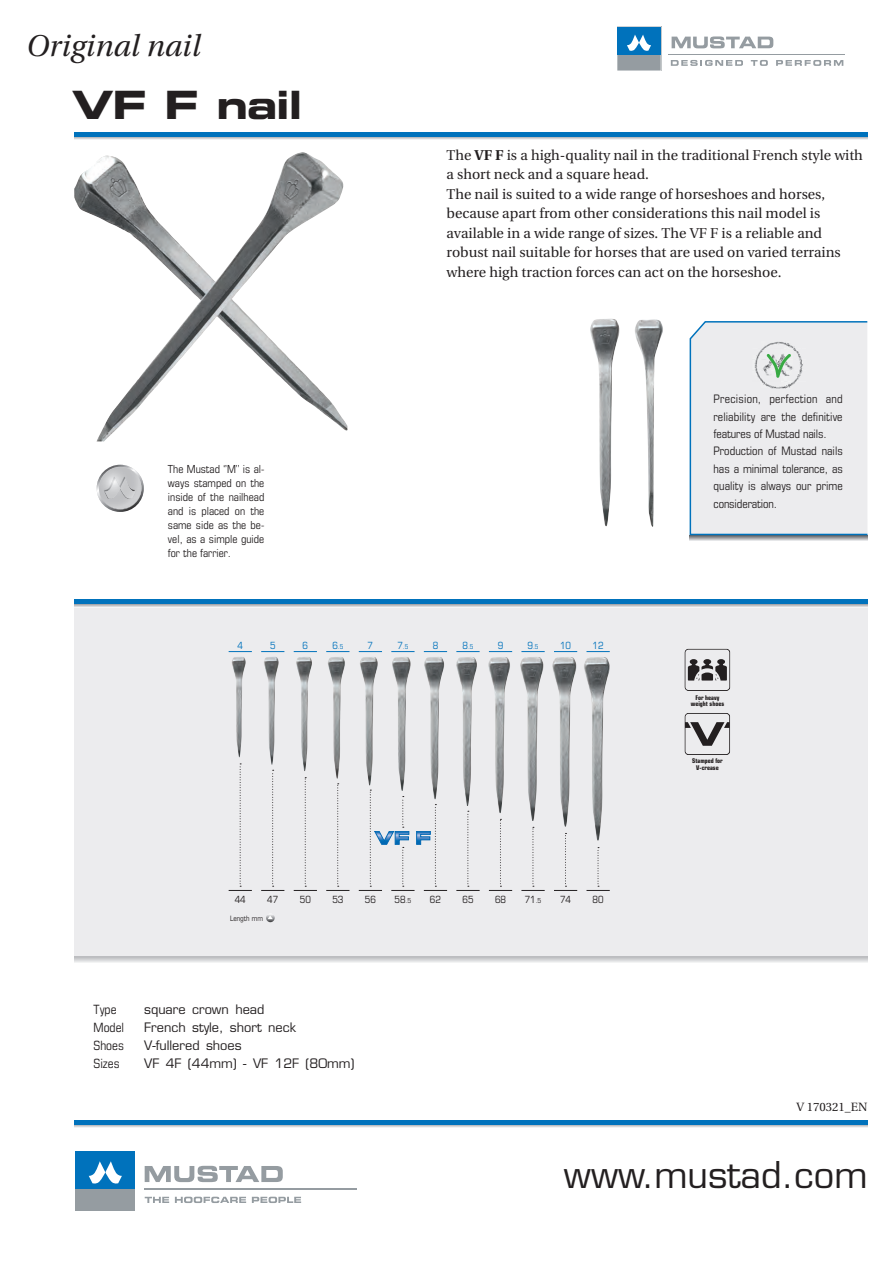
<style>
.page{position:relative;width:893px;height:1263px;background:#fff}
.page>*{position:absolute;margin:0;border:0;box-sizing:border-box;transform-origin:0 0}
.t1{font:39px "Eurostile Bold Extended Two";letter-spacing:-.025em;color:#231f20}
.t2{font:36px "Eurostile";color:#231f20}
.t3{font:italic 30px "Utopia";color:#231f20}
.t4{font:14.25px/19.5px "Utopia";color:#231f20}
.t5{font:12.75px "Eurostile";color:#231f20}
.t6{font:condensed 12.75px "Eurostile";color:#231f20}
.t7{font:12px "Utopia";color:#231f20}
.t8{font:condensed 11.7px/17.4px "Eurostile";color:#231f20}
.t9{font:condensed 11.1px/14px "Eurostile";color:#231f20;text-align:justify}
.t10{font:condensed 9.9px "Eurostile";color:#231f20}
.t11{font:condensed 9.9px "Eurostile";color:#0072bc}
.t12{font:condensed 7.35px "Eurostile";color:#231f20}
.t13{font:700 condensed 6.45px/6.4px "Eurostile";color:#231f20;text-align:center}
.t14{font:condensed 6.45px "Eurostile";color:#0072bc}
.s1{font-weight:700}
.s2{font-size:9.9px}
.s3{font-size:6.75px}
</style>
<div class="page">
<div style="left:74px;top:603px;width:793px;height:354px;background:#ececee"></div>
<svg style="left:690px;top:536px;width:177px;height:5px"></svg>
<svg style="left:671px;top:60px;width:72px;height:6px"></svg>
<svg style="left:751px;top:60px;width:17px;height:6px"></svg>
<svg style="left:776px;top:60px;width:67px;height:6px"></svg>
<hr style="left:668px;top:54px;width:176px;height:1px;background:#959ca1">
<svg style="left:672px;top:36px;width:101px;height:12px"></svg>
<svg style="left:617px;top:26px;width:44px;height:45px;background:#5291ba"></svg>
<svg style="left:74px;top:136px;width:793px;height:3px;background:#85acc6"></svg>
<hr style="left:74px;top:132px;width:793px;height:4px;background:#0072bc">
<img style="left:74px;top:153px;width:249px;height:288px">
<svg style="left:74px;top:604px;width:793px;height:3px;background:#bfc0c3"></svg>
<hr style="left:74px;top:600px;width:793px;height:4px;background:#0072bc">
<div style="left:74px;top:957px;width:793px;height:5px;background:#d2d3d5"></div>
<svg style="left:74px;top:1124px;width:793px;height:3px;background:#86adc7"></svg>
<hr style="left:74px;top:1120px;width:793px;height:4px;background:#0072bc">
<div style="left:74px;top:1150px;width:62px;height:62px;background:linear-gradient(to right,#959ca1,#959ca1)"></div>
<div style="left:76px;top:1151px;width:59px;height:59px;background:#959ca1"></div>
<div style="left:76px;top:1151px;width:59px;height:38px;background:#0072bc"></div>
<svg style="left:89px;top:1161px;width:33px;height:23px"></svg>
<hr style="left:145px;top:1188px;width:212px;height:2px;background:#959ca1">
<svg style="left:145px;top:1166px;width:138px;height:16px"></svg>
<svg style="left:145px;top:1197px;width:24px;height:6px"></svg>
<svg style="left:175px;top:1197px;width:71px;height:6px"></svg>
<svg style="left:252px;top:1197px;width:49px;height:6px"></svg>
<div style="left:689px;top:321px;width:179px;height:215px;background:#ececee"></div>
<svg style="left:97px;top:465px;width:47px;height:47px"></svg>
<img style="left:105px;top:478px;width:30px;height:10px">
<img style="left:99px;top:488px;width:42px;height:22px">
<svg style="left:684px;top:649px;width:46px;height:42px"></svg>
<svg style="left:684px;top:713px;width:46px;height:42px"></svg>
<img style="left:590px;top:319px;width:30px;height:207px">
<img style="left:635px;top:319px;width:28px;height:208px">
<img style="left:231px;top:657px;width:15px;height:100px">
<img style="left:264px;top:657px;width:15px;height:108px">
<img style="left:296px;top:657px;width:16px;height:114px">
<img style="left:328px;top:657px;width:17px;height:122px">
<img style="left:360px;top:657px;width:18px;height:128px">
<img style="left:392px;top:657px;width:19px;height:133px">
<img style="left:424px;top:657px;width:20px;height:133px">
<img style="left:456px;top:657px;width:21px;height:149px">
<img style="left:488px;top:657px;width:22px;height:156px">
<img style="left:520px;top:657px;width:24px;height:164px">
<img style="left:552px;top:657px;width:24px;height:170px">
<img style="left:584px;top:657px;width:26px;height:183px">
<svg style="left:229px;top:651px;width:23px;height:1px"></svg>
<svg style="left:261px;top:651px;width:23px;height:1px"></svg>
<svg style="left:294px;top:651px;width:23px;height:1px"></svg>
<svg style="left:326px;top:651px;width:23px;height:1px"></svg>
<svg style="left:359px;top:651px;width:23px;height:1px"></svg>
<svg style="left:391px;top:651px;width:24px;height:1px"></svg>
<svg style="left:424px;top:651px;width:23px;height:1px"></svg>
<svg style="left:456px;top:651px;width:24px;height:1px"></svg>
<svg style="left:489px;top:651px;width:23px;height:1px"></svg>
<svg style="left:521px;top:651px;width:24px;height:1px"></svg>
<svg style="left:554px;top:651px;width:23px;height:1px"></svg>
<svg style="left:586px;top:651px;width:24px;height:1px"></svg>
<svg style="left:229px;top:763px;width:23px;height:128px"></svg>
<svg style="left:261px;top:770px;width:23px;height:121px"></svg>
<svg style="left:294px;top:777px;width:23px;height:114px"></svg>
<svg style="left:326px;top:783px;width:23px;height:108px"></svg>
<svg style="left:456px;top:811px;width:24px;height:80px"></svg>
<svg style="left:489px;top:819px;width:23px;height:72px"></svg>
<svg style="left:521px;top:827px;width:24px;height:64px"></svg>
<svg style="left:554px;top:833px;width:23px;height:58px"></svg>
<svg style="left:586px;top:847px;width:24px;height:44px"></svg>
<svg style="left:359px;top:790px;width:88px;height:101px"></svg>
<svg style="left:266px;top:915px;width:9px;height:7px"></svg>
<h3 class="t3" style="left:26px;top:30px;width:175px">Original nail</h3>
<h1 class="t1" style="left:72px;top:77px;width:232px">VF F nail</h1>
<p class="t9" style="left:168px;top:462px;width:98px">The Mustad ‘’M’’ is al&shy;ways stamped on the inside of the nailhead and is placed on the same side as the be&shy;vel, as a simple guide for the farrier.</p>
<p class="t4" style="left:446px;top:145px;width:418px">The <span class="s1">VF F</span> is a high-quality nail in the traditional French style with a short neck and a square head.<br>The nail is suited to a wide range of horseshoes and horses, because apart from other considerations this nail model is available in a wide range of sizes. The VF F is a reliable and robust nail suitable for horses that are used on varied terrains where high traction forces can act on the horseshoe.</p>
<p class="t8" style="left:714px;top:390px;width:131px">Precision, perfection and reliability are the definitive features of Mustad nails.<br>Production of Mustad nails has a minimal tolerance, as quality is always our prime consideration.</p>
<p class="t11" style="left:237px;top:639px;width:7px">4</p>
<p class="t11" style="left:270px;top:639px;width:7px">5</p>
<p class="t11" style="left:303px;top:639px;width:7px">6</p>
<p class="t14" style="left:332px;top:643px;width:12px"><span class="s2">6</span>.5</p>
<p class="t11" style="left:368px;top:639px;width:7px">7</p>
<p class="t14" style="left:397px;top:643px;width:12px"><span class="s2">7</span>.5</p>
<p class="t11" style="left:433px;top:639px;width:7px">8</p>
<p class="t14" style="left:462px;top:643px;width:12px"><span class="s2">8</span>.5</p>
<p class="t11" style="left:498px;top:639px;width:7px">9</p>
<p class="t14" style="left:528px;top:643px;width:12px"><span class="s2">9</span>.5</p>
<p class="t11" style="left:560px;top:639px;width:13px">10</p>
<p class="t11" style="left:593px;top:639px;width:13px">12</p>
<p class="t10" style="left:235px;top:893px;width:13px">44</p>
<p class="t10" style="left:267px;top:893px;width:13px">47</p>
<p class="t10" style="left:300px;top:893px;width:13px">50</p>
<p class="t10" style="left:332px;top:893px;width:13px">53</p>
<p class="t10" style="left:365px;top:893px;width:13px">56</p>
<p class="t10" style="left:395px;top:893px;width:18px">58<span class="s3">.5</span></p>
<p class="t10" style="left:430px;top:893px;width:13px">62</p>
<p class="t10" style="left:462px;top:893px;width:13px">65</p>
<p class="t10" style="left:495px;top:893px;width:13px">68</p>
<p class="t10" style="left:525px;top:893px;width:18px">71<span class="s3">.5</span></p>
<p class="t10" style="left:560px;top:893px;width:13px">74</p>
<p class="t10" style="left:593px;top:893px;width:13px">80</p>
<p class="t12" style="left:230px;top:914px;width:34px">Length mm</p>
<p class="t6" style="left:94px;top:1002px;width:25px">Type</p>
<p class="t5" style="left:144px;top:1002px;width:122px">square crown head</p>
<p class="t6" style="left:94px;top:1020px;width:32px">Model</p>
<p class="t5" style="left:144px;top:1019px;width:153px">French style, short neck</p>
<p class="t6" style="left:94px;top:1037px;width:32px">Shoes</p>
<p class="t5" style="left:144px;top:1037px;width:99px">V-fullered shoes</p>
<p class="t6" style="left:94px;top:1055px;width:28px">Sizes</p>
<p class="t5" style="left:144px;top:1055px;width:212px">VF 4F (44mm) - VF 12F (80mm)</p>
<p class="t13" style="left:691px;top:694px;width:35px">For heavy weight shoes</p>
<p class="t13" style="left:692px;top:757px;width:32px">Stamped for<br>V-crease</p>
<p class="t7" style="left:796px;top:1100px;width:73px">V 170321_EN</p>
<h2 class="t2" style="left:564px;top:1153px;width:305px">www.mustad.com</h2>
</div>
